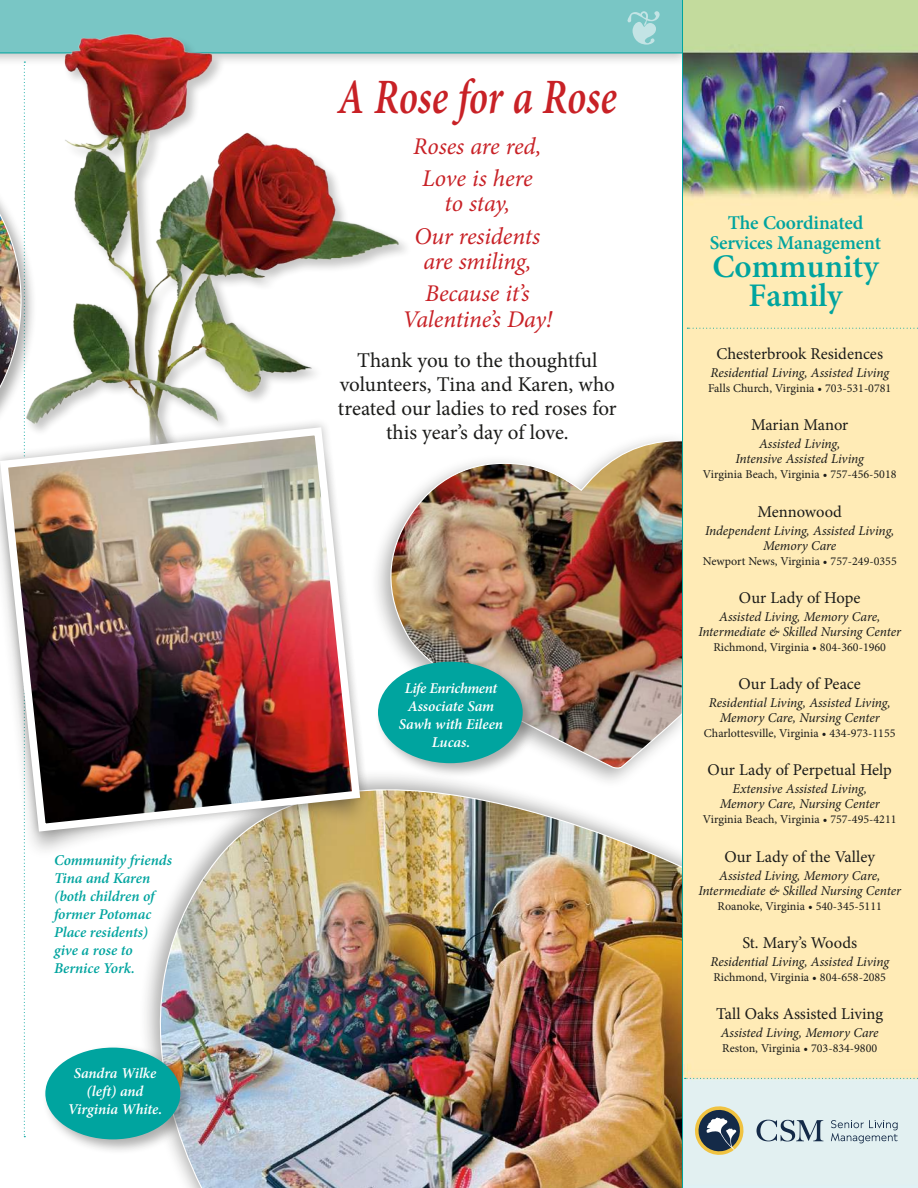
<style>
.page{position:relative;width:918px;height:1188px;background:#fff}
.page>*{position:absolute;margin:0;border:0;box-sizing:border-box;transform-origin:0 0}
.t1{font:italic 600 49.5px "Minion Pro";color:#c82126;scale:.8 1}
.t2{font:600 33px/28.5px "Minion Pro";color:#00a49f;text-align:center}
.t3{font:italic 24px/32.2px "Minion Pro";letter-spacing:-.01em;color:#c82126;text-align:center}
.t4{font:21px/24px "Minion Pro";letter-spacing:-.005em;color:#1b1b19;text-align:center}
.t5{font:600 19.5px/19.5px "Minion Pro";letter-spacing:-.01em;color:#00a49f;text-align:center}
.t6{font:16.5px "Minion Pro";color:#1b1b19}
.t7{font:italic 600 15px/18px "Minion Pro";letter-spacing:-.005em;color:#00a49f}
.t8{font:italic 600 15px/18px "Minion Pro";letter-spacing:-.01em;color:#fff;text-align:center}
.t9{font:italic 13.5px/15px "Minion Pro";letter-spacing:-.01em;color:#1b1b19;text-align:center}
.t10{font:12px "Minion Pro";color:#1b1b19}
</style>
<div class="page">
<div style="left:0;top:0;width:692px;height:67px;background:#1b1b19;opacity:.25"></div>
<div style="left:0;top:0;width:683px;height:53px;background:#79c6c5"></div>
<hr style="left:0;top:53px;width:918px;height:1px;background:#00a49f">
<img style="left:0;top:33px;width:434px;height:385px">
<img style="left:146px;top:790px;width:536px;height:398px">
<div style="left:370px;top:432px;width:432px;height:358px;background:#1b1b19;opacity:.35"></div>
<img style="left:383px;top:440px;width:299px;height:330px">
<img style="left:683px;top:0;width:235px;height:1188px">
<svg style="left:687px;top:328px;width:231px;height:1px"></svg>
<svg style="left:685px;top:1078px;width:233px;height:1px"></svg>
<hr style="left:682px;top:0;width:1px;height:1188px;background:#00a49f">
<svg style="left:627px;top:11px;width:33px;height:34px"></svg>
<svg style="left:831px;top:1120px;width:67px;height:23px;background:#becdd3"></svg>
<svg style="left:757px;top:1120px;width:66px;height:21px"></svg>
<svg style="left:695px;top:1106px;width:51px;height:49px;background:#909487"></svg>
<div style="left:0;top:121px;width:37px;height:372px;background:#1b1b19;opacity:.35"></div>
<svg style="left:0;top:62px;width:25px;height:1075px"></svg>
<div style="left:42px;top:1044px;width:154px;height:111px;background:#1b1b19;opacity:.35"></div>
<div style="left:45px;top:1048px;width:135px;height:91px;background:#00a49f;border-radius:50%"></div>
<div style="left:374px;top:658px;width:164px;height:121px;background:#1b1b19;opacity:.35"></div>
<div style="left:378px;top:662px;width:145px;height:101px;background:#00a49f;border-radius:50%"></div>
<div style="left:0;top:443px;width:370px;height:417px;background:#1b1b19;opacity:.38"></div>
<div style="left:0;top:418px;width:369px;height:422px;background:#1b1b19;opacity:.25"></div>
<img style="left:0;top:423px;width:364px;height:413px">
<p class="t7" style="left:54px;top:853px;width:120px">Community friends<br>Tina and Karen (both children of former Potomac<br>Place residents) give a rose to<br>Bernice York.</p>
<p class="t8" style="left:68px;top:1066px;width:96px">Sandra Wilke (left) and<br>Virginia White.</p>
<h1 class="t1" style="left:338px;top:78px;width:350px">A Rose for a Rose</h1>
<h3 class="t3" style="left:413px;top:131px;width:130px">Roses are red,<br>Love is here</h3>
<h3 class="t3" style="left:414px;top:189px;width:127px">to stay,<br>Our residents</h3>
<h3 class="t3" style="left:423px;top:247px;width:109px;text-align:left">are smiling,<br>Because it’s</h3>
<h3 class="t3" style="left:402px;top:305px;width:151px">Valentine’s Day!</h3>
<h3 class="t4" style="left:338px;top:350px;width:280px">Thank you to the thoughtful volunteers, Tina and Karen, who treated our ladies to red roses for this year’s day of love.</h3>
<p class="t8" style="left:399px;top:681px;width:106px">Life Enrichment<br>Associate Sam<br>Sawh with Eileen<br>Lucas.</p>
<h3 class="t5" style="left:710px;top:215px;width:173px">The Coordinated<br>Services Management</h3>
<h2 class="t2" style="left:712px;top:256px;width:168px">Community<br>Family</h2>
<p class="t6" style="left:716px;top:347px;width:168px">Chesterbrook Residences</p>
<p class="t9" style="left:710px;top:366px;width:180px">Residential Living, Assisted Living</p>
<p class="t10" style="left:708px;top:384px;width:185px">Falls Church, Virginia • 703-531-0781</p>
<p class="t6" style="left:751px;top:419px;width:99px">Marian Manor</p>
<p class="t9" style="left:736px;top:438px;width:130px">Assisted Living,<br>Intensive Assisted Living</p>
<p class="t10" style="left:703px;top:470px;width:195px">Virginia Beach, Virginia • 757-456-5018</p>
<p class="t6" style="left:758px;top:505px;width:86px">Mennowood</p>
<p class="t9" style="left:705px;top:524px;width:191px">Independent Living, Assisted Living,<br>Memory Care</p>
<p class="t10" style="left:703px;top:556px;width:196px">Newport News, Virginia • 757-249-0355</p>
<p class="t6" style="left:739px;top:591px;width:123px">Our Lady of Hope</p>
<p class="t9" style="left:698px;top:610px;width:204px">Assisted Living, Memory Care,<br>Intermediate &amp; Skilled Nursing Center</p>
<p class="t10" style="left:713px;top:642px;width:174px">Richmond, Virginia • 804-360-1960</p>
<p class="t6" style="left:739px;top:677px;width:124px">Our Lady of Peace</p>
<p class="t9" style="left:709px;top:696px;width:183px">Residential Living, Assisted Living,<br>Memory Care, Nursing Center</p>
<p class="t10" style="left:704px;top:729px;width:193px">Charlottesville, Virginia • 434-973-1155</p>
<p class="t6" style="left:708px;top:764px;width:186px">Our Lady of Perpetual Help</p>
<p class="t9" style="left:720px;top:783px;width:162px">Extensive Assisted Living,<br>Memory Care, Nursing Center</p>
<p class="t10" style="left:703px;top:815px;width:195px">Virginia Beach, Virginia • 757-495-4211</p>
<p class="t6" style="left:724px;top:850px;width:152px">Our Lady of the Valley</p>
<p class="t9" style="left:698px;top:869px;width:204px">Assisted Living, Memory Care,<br>Intermediate &amp; Skilled Nursing Center</p>
<p class="t10" style="left:718px;top:901px;width:166px">Roanoke, Virginia • 540-345-5111</p>
<p class="t6" style="left:742px;top:936px;width:116px">St. Mary’s Woods</p>
<p class="t9" style="left:710px;top:955px;width:180px">Residential Living, Assisted Living</p>
<p class="t10" style="left:713px;top:972px;width:174px">Richmond, Virginia • 804-658-2085</p>
<p class="t6" style="left:716px;top:1007px;width:169px">Tall Oaks Assisted Living</p>
<p class="t9" style="left:721px;top:1026px;width:159px">Assisted Living, Memory Care</p>
<p class="t10" style="left:722px;top:1044px;width:157px">Reston, Virginia • 703-834-9800</p>
</div>
